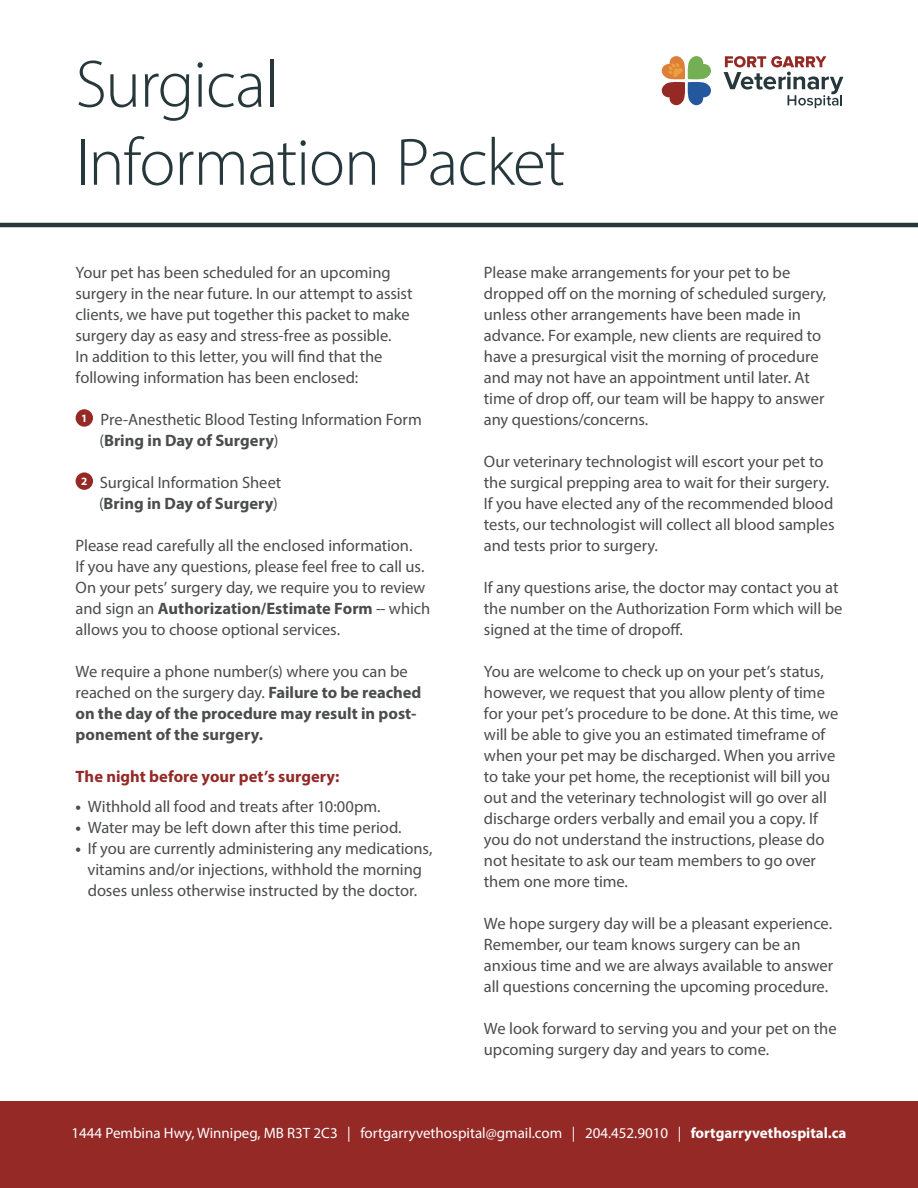
<style>
.page{position:relative;width:918px;height:1188px;background:#fff}
.page>*{position:absolute;margin:0;border:0;box-sizing:border-box;transform-origin:0 0}
.t1{font:300 67.5px/78px "Myriad Pro";letter-spacing:-.02em;color:#26383c}
.t2{font:16.5px/21px "Myriad Pro";letter-spacing:-.005em;color:#4b4c4d}
.t3{font:700 16.5px/21px "Myriad Pro";color:#4b4c4d}
.t4{font:700 16.5px "Myriad Pro";color:#942926}
.t5{font:15px "Myriad Pro";color:#fff}
.t6{font:700 11.25px "Myriad Pro";color:#fff}
.s1{color:#fff}
.s2{font-weight:700}
.s3{font-weight:400}
</style>
<div class="page">
<div style="left:0;top:1102px;width:918px;height:86px;background:#942926"></div>
<hr style="left:0;top:223px;width:918px;height:4px;background:#26383c">
<svg style="left:661px;top:56px;width:50px;height:50px"></svg>
<svg style="left:724px;top:56px;width:119px;height:52px"></svg>
<div style="left:76px;top:409px;width:17px;height:18px;background:#942926;border-radius:50%"></div>
<div style="left:76px;top:472px;width:17px;height:18px;background:#942926;border-radius:50%"></div>
<h1 class="t1" style="left:76px;top:45px;width:491px">Surgical<br>Information Packet</h1>
<p class="t2" style="left:76px;top:261px;width:339px">Your pet has been scheduled for an upcoming surgery in the near future. In our attempt to assist clients, we have put together this packet to make surgery day as easy and stress-free as possible.<br>In addition to this letter, you will find that the following information has been enclosed:</p>
<p class="t2" style="left:99px;top:408px;width:324px;text-indent:-24px"><span class="s1">1.</span> Pre-Anesthetic Blood Testing Information Form (<span class="s2">Bring in Day of Surgery</span>)</p>
<p class="t2" style="left:76px;top:471px;width:207px;text-align:right"><span class="s1">2.</span> Surgical Information Sheet (<span class="s2">Bring in Day of Surgery</span>)</p>
<p class="t2" style="left:76px;top:534px;width:356px">Please read carefully all the enclosed information.<br>If you have any questions, please feel free to call us.<br>On your pets’ surgery day, we require you to review and sign an <span class="s2">Authorization/Estimate Form</span> -- which allows you to choose optional services.</p>
<p class="t3" style="left:76px;top:660px;width:347px"><span class="s3">We require a phone number(s) where you can be reached on the surgery day.</span> Failure to be reached on the day of the procedure may result in post&shy;ponement of the surgery.</p>
<p class="t4" style="left:76px;top:765px;width:265px">The night before your pet’s surgery:</p>
<p class="t2" style="left:76px;top:795px;width:307px"><span class="s2">•</span> Withhold all food and treats after 10:00pm.</p>
<p class="t2" style="left:76px;top:816px;width:328px"><span class="s2">•</span> Water may be left down after this time period.</p>
<p class="t2" style="left:76px;top:837px;width:358px;text-align:center"><span class="s2">•</span> If you are currently administering any medications, vitamins and/or injections, withhold the morning doses unless otherwise instructed by the doctor.</p>
<p class="t6" style="left:81px;top:411px;width:8px">1</p>
<p class="t6" style="left:81px;top:474px;width:8px">2</p>
<p class="t2" style="left:484px;top:261px;width:344px">Please make arrangements for your pet to be dropped off on the morning of scheduled surgery, unless other arrangements have been made in advance. For example, new clients are required to have a presurgical visit the morning of procedure and may not have an appointment until later. At time of drop off, our team will be happy to answer any questions/concerns.</p>
<p class="t2" style="left:484px;top:451px;width:352px">Our veterinary technologist will escort your pet to the surgical prepping area to wait for their surgery.<br>If you have elected any of the recommended blood tests, our technologist will collect all blood samples and tests prior to surgery.</p>
<p class="t2" style="left:484px;top:577px;width:360px">If any questions arise, the doctor may contact you at the number on the Authorization Form which will be signed at the time of dropoff.</p>
<p class="t2" style="left:484px;top:661px;width:356px">You are welcome to check up on your pet’s status, however, we request that you allow plenty of time for your pet’s procedure to be done. At this time, we will be able to give you an estimated timeframe of when your pet may be discharged. When you arrive to take your pet home, the receptionist will bill you out and the veterinary technologist will go over all discharge orders verbally and email you a copy. If you do not understand the instructions, please do not hesitate to ask our team members to go over them one more time.</p>
<p class="t2" style="left:484px;top:913px;width:351px">We hope surgery day will be a pleasant experience.<br>Remember, our team knows surgery can be an anxious time and we are always available to answer all questions concerning the upcoming procedure.</p>
<p class="t2" style="left:484px;top:1018px;width:354px">We look forward to serving you and your pet on the upcoming surgery day and years to come.</p>
<p class="t5" style="left:72px;top:1124px;width:776px">1444 Pembina Hwy, Winnipeg, MB R3T 2C3 | fortgarryvethospital@gmail.com | 204.452.9010 | <span class="s2">fortgarryvethospital.ca</span></p>
</div>
